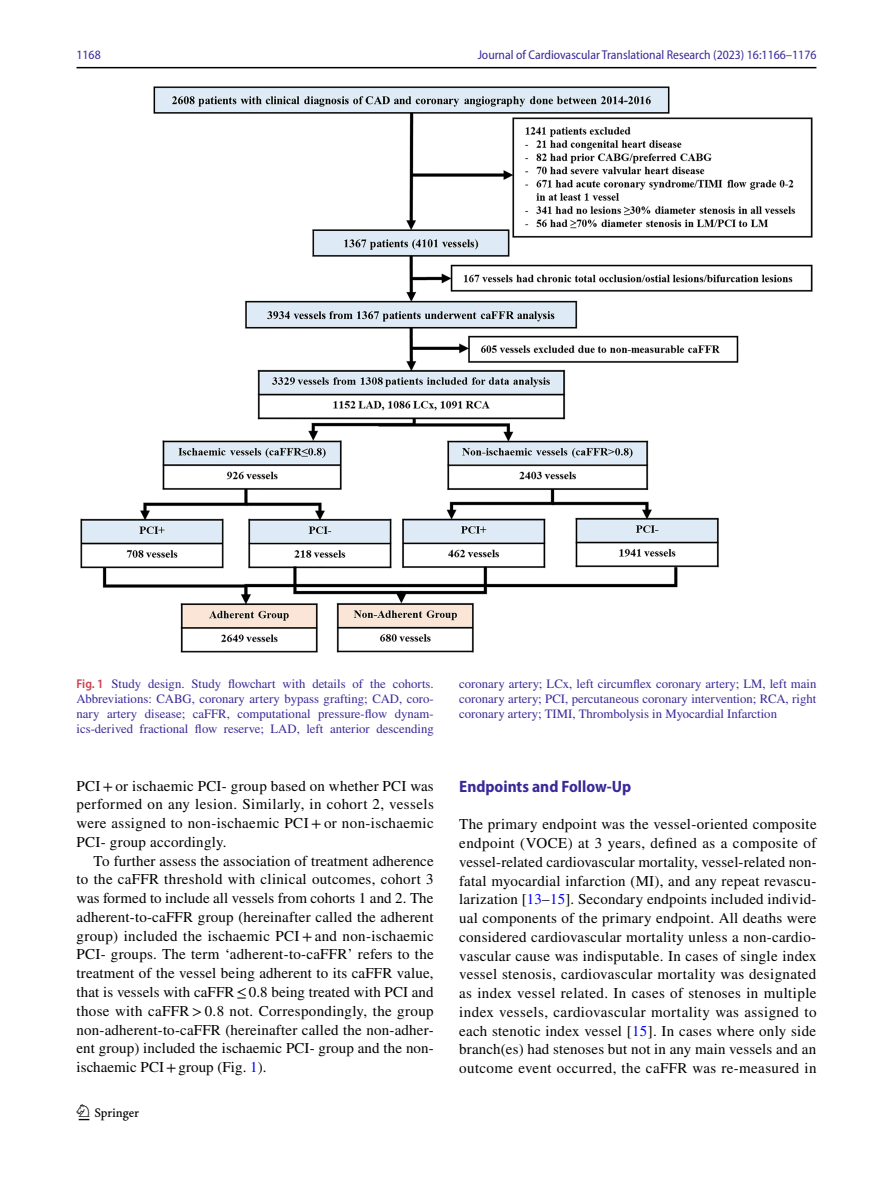
<style>
.page{position:relative;width:893px;height:1187px;background:#fff}
.page>*{position:absolute;margin:0;border:0;box-sizing:border-box;transform-origin:0 0}
.t1{font:22.5px "Springnew Regular 3";color:#000}
.t2{font:700 semi-condensed 16.5px "Myriad Pro";color:#392a97}
.t3{font:15px/18.8px "STIX";letter-spacing:.02em;color:#000;text-align:justify}
.t4{font:12.75px/15px "STIX";color:#392a97;text-align:justify}
.t5{font:semi-condensed 12.75px "Myriad Pro";color:#392a97}
.s1{font-family:"Myriad Pro";font-weight:600;font-stretch:semi-condensed;color:#cc3f4e}
.s2{color:#00f}
</style>
<div class="page">
<hr style="left:77px;top:67px;width:739px;height:1px;background:#000">
<img style="left:81px;top:87px;width:731px;height:566px">
<p class="t5" style="left:77px;top:48px;width:26px">1168</p>
<p class="t5" style="left:478px;top:48px;width:340px">Journal of Cardiovascular Translational Research (2023) 16:1166–1176</p>
<p class="t4" style="left:77px;top:677px;width:359px"><span class="s1">Fig. 1</span> Study design. Study flowchart with details of the cohorts.<br>Abbreviations: CABG, coronary artery bypass grafting; CAD, coro&shy;nary artery disease; caFFR, computational pressure-flow dynam&shy;ics-derived fractional flow reserve; LAD, left anterior descending</p>
<p class="t4" style="left:459px;top:677px;width:359px">coronary artery; LCx, left circumflex coronary artery; LM, left main coronary artery; PCI, percutaneous coronary intervention; RCA, right coronary artery; TIMI, Thrombolysis in Myocardial Infarction</p>
<p class="t3" style="left:77px;top:777px;width:359px">PCI+or ischaemic PCI- group based on whether PCI was performed on any lesion. Similarly, in cohort 2, vessels were assigned to non-ischaemic PCI+ or non-ischaemic PCI- group accordingly.</p>
<p class="t3" style="left:77px;top:852px;width:359px;text-indent:17px">To further assess the association of treatment adherence to the caFFR threshold with clinical outcomes, cohort 3 was formed to include all vessels from cohorts 1 and 2. The adherent-to-caFFR group (hereinafter called the adherent group) included the ischaemic PCI+and non-ischaemic PCI- groups. The term ‘adherent-to-caFFR’ refers to the treatment of the vessel being adherent to its caFFR value, that is vessels with caFFR≤0.8 being treated with PCI and those with caFFR&gt;0.8 not. Correspondingly, the group non-adherent-to-caFFR (hereinafter called the non-adher&shy;ent group) included the ischaemic PCI- group and the non&shy;ischaemic PCI+group (Fig. <span class="s2">1</span>).</p>
<h1 class="t1" style="left:79px;top:1104px;width:62px">1 3</h1>
<p class="t2" style="left:459px;top:777px;width:174px">Endpoints and Follow‑Up</p>
<p class="t3" style="left:459px;top:815px;width:359px">The primary endpoint was the vessel-oriented composite endpoint (VOCE) at 3 years, defined as a composite of vessel-related cardiovascular mortality, vessel-related non&shy;fatal myocardial infarction (MI), and any repeat revascu&shy;larization [<span class="s2">13</span>–<span class="s2">15</span>]. Secondary endpoints included individ&shy;ual components of the primary endpoint. All deaths were considered cardiovascular mortality unless a non-cardio&shy;vascular cause was indisputable. In cases of single index vessel stenosis, cardiovascular mortality was designated as index vessel related. In cases of stenoses in multiple index vessels, cardiovascular mortality was assigned to each stenotic index vessel [<span class="s2">15</span>]. In cases where only side branch(es) had stenoses but not in any main vessels and an outcome event occurred, the caFFR was re-measured in</p>
</div>
